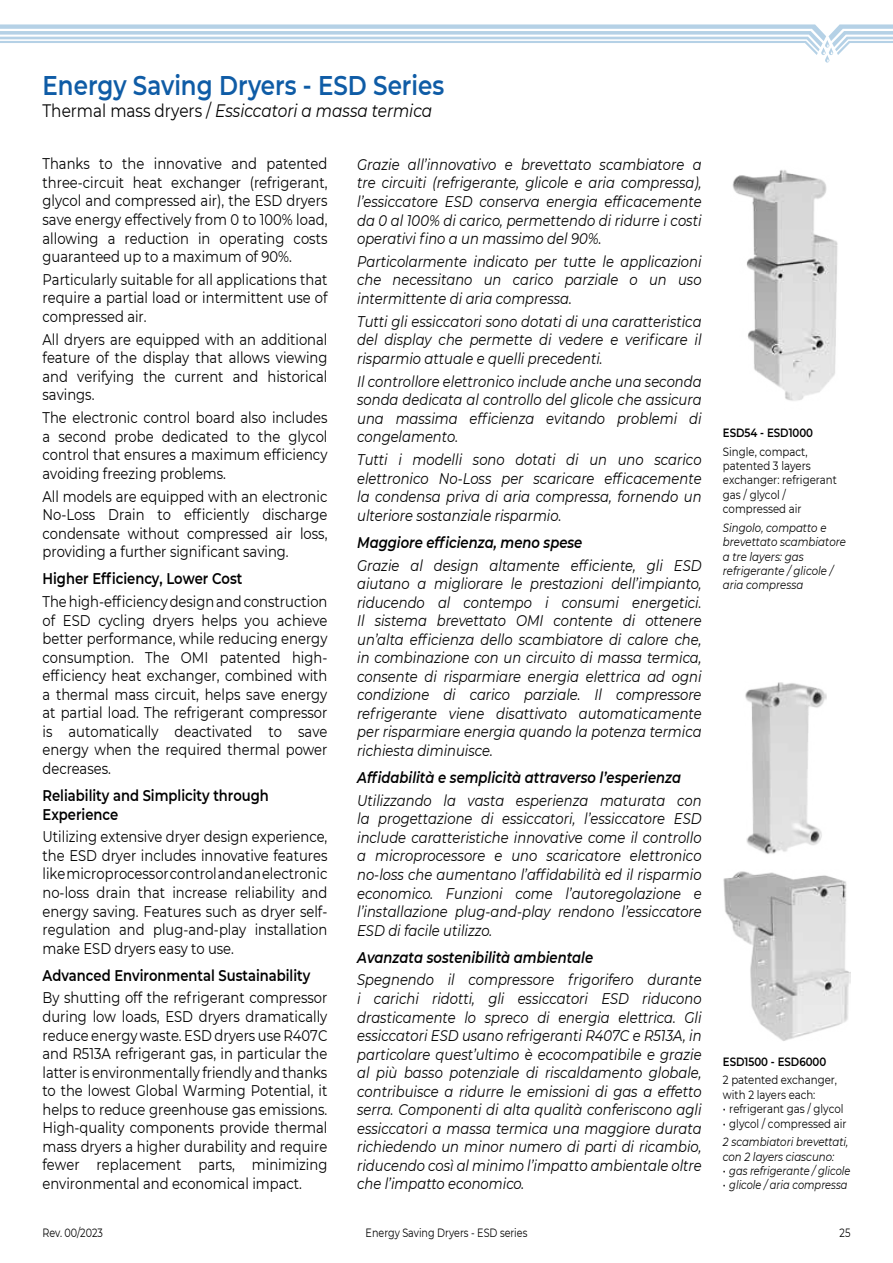
<style>
.page{position:relative;width:893px;height:1263px;background:#fff}
.page>*{position:absolute;margin:0;border:0;box-sizing:border-box;transform-origin:0 0}
.t1{font:600 27px "Montserrat";color:#0f5ca6;scale:.85 1}
.t2{font:italic 18px "Montserrat";color:#000;scale:.85 1}
.t3{font:italic 15.45px/18.6px "Montserrat";color:#000;text-align:justify;scale:.85 1}
.t4{font:15.45px/18.6px "Montserrat";color:#000;text-align:justify;scale:.85 1}
.t5{font:italic 600 15.45px "Montserrat";color:#000;scale:.85 1}
.t6{font:600 15.45px/18.6px "Montserrat";color:#000;scale:.85 1}
.t7{font:12px/14.4px "Montserrat";color:#000;scale:.85 1}
.t8{font:italic 12px/14.4px "Montserrat";color:#000;scale:.85 1}
.t9{font:italic 12px "Montserrat";color:#000;scale:.82 1}
.t10{font:12px "Montserrat";color:#000;scale:.8 1}
.t11{font:600 12px "Montserrat";color:#000;scale:.85 1}
.s1{font-style:normal}
</style>
<div class="page">
<svg style="left:0;top:24px;width:893px;height:39px"></svg>
<img style="left:745px;top:682px;width:82px;height:172px">
<img style="left:732px;top:170px;width:106px;height:231px">
<img style="left:723px;top:871px;width:127px;height:170px">
<h1 class="t1" style="left:43px;top:67px;width:474px">Energy Saving Dryers - ESD Series</h1>
<p class="t2" style="left:43px;top:98px;width:460px"><span class="s1">Thermal mass dryers /</span> Essiccatori a massa termica</p>
<p class="t4" style="left:43px;top:154px;width:337px">Thanks to the innovative and patented three-circuit heat exchanger (refrigerant, glycol and compressed air), the ESD dryers save energy effectively from 0 to 100% load, allowing a reduction in operating costs guaranteed up to a maximum of 90%.</p>
<p class="t4" style="left:43px;top:269px;width:337px">Particularly suitable for all applications that require a partial load or intermittent use of compressed air.</p>
<p class="t4" style="left:43px;top:329px;width:337px">All dryers are equipped with an additional feature of the display that allows viewing and verifying the current and historical savings.</p>
<p class="t4" style="left:43px;top:408px;width:337px">The electronic control board also includes a second probe dedicated to the glycol control that ensures a maximum efficiency avoiding freezing problems.</p>
<p class="t4" style="left:43px;top:486px;width:337px">All models are equipped with an electronic No-Loss Drain to efficiently discharge condensate without compressed air loss, providing a further significant saving.</p>
<p class="t6" style="left:43px;top:569px;width:237px">Higher Efficiency, Lower Cost</p>
<p class="t4" style="left:43px;top:592px;width:337px">Thehigh-efficiencydesignandconstruction of ESD cycling dryers helps you achieve better performance, while reducing energy consumption. The OMI patented high&shy;efficiency heat exchanger, combined with a thermal mass circuit, helps save energy at partial load. The refrigerant compressor is automatically deactivated to save energy when the required thermal power decreases.</p>
<p class="t6" style="left:43px;top:785px;width:268px">Reliability and Simplicity through<br>Experience</p>
<p class="t4" style="left:43px;top:827px;width:337px">Utilizing extensive dryer design experience, the ESD dryer includes innovative features likemicroprocessorcontrolandanelectronic no-loss drain that increase reliability and energy saving. Features such as dryer self&shy;regulation and plug-and-play installation make ESD dryers easy to use.</p>
<p class="t6" style="left:43px;top:965px;width:317px">Advanced Environmental Sustainability</p>
<p class="t4" style="left:42px;top:988px;width:337px">By shutting off the refrigerant compressor during low loads, ESD dryers dramatically reduce energy waste. ESD dryers use R407C and R513A refrigerant gas, in particular the latter is environmentally friendly and thanks to the lowest Global Warming Potential, it helps to reduce greenhouse gas emissions.<br>High-quality components provide thermal mass dryers a higher durability and require fewer replacement parts, minimizing environmental and economical impact.</p>
<p class="t3" style="left:357px;top:155px;width:407px">Grazie all’innovativo e brevettato scambiatore a tre circuiti (refrigerante, glicole e aria compressa), l’essiccatore ESD conserva energia efficacemente da 0 al 100% di carico, permettendo di ridurre i costi operativi fino a un massimo del 90%.</p>
<p class="t3" style="left:357px;top:252px;width:407px">Particolarmente indicato per tutte le applicazioni che necessitano un carico parziale o un uso intermittente di aria compressa.</p>
<p class="t3" style="left:357px;top:311px;width:407px">Tutti gli essiccatori sono dotati di una caratteristica del display che permette di vedere e verificare il risparmio attuale e quelli precedenti.</p>
<p class="t3" style="left:357px;top:371px;width:407px">Il controllore elettronico include anche una seconda sonda dedicata al controllo del glicole che assicura una massima efficienza evitando problemi di congelamento.</p>
<p class="t3" style="left:357px;top:450px;width:407px">Tutti i modelli sono dotati di un uno scarico elettronico No-Loss per scaricare efficacemente la condensa priva di aria compressa, fornendo un ulteriore sostanziale risparmio.</p>
<p class="t5" style="left:357px;top:531px;width:266px">Maggiore efficienza, meno spese</p>
<p class="t3" style="left:357px;top:555px;width:407px">Grazie al design altamente efficiente, gli ESD aiutano a migliorare le prestazioni dell’impianto, riducendo al contempo i consumi energetici.<br>Il sistema brevettato OMI contente di ottenere un’alta efficienza dello scambiatore di calore che, in combinazione con un circuito di massa termica, consente di risparmiare energia elettrica ad ogni condizione di carico parziale. Il compressore refrigerante viene disattivato automaticamente per risparmiare energia quando la potenza termica richiesta diminuisce.</p>
<p class="t5" style="left:357px;top:766px;width:383px">Affidabilità e semplicità attraverso l’esperienza</p>
<p class="t3" style="left:357px;top:790px;width:407px">Utilizzando la vasta esperienza maturata con la progettazione di essiccatori, l’essiccatore ESD include caratteristiche innovative come il controllo a microprocessore e uno scaricatore elettronico no-loss che aumentano l’affidabilità ed il risparmio economico. Funzioni come l’autoregolazione e l’installazione plug-and-play rendono l’essiccatore ESD di facile utilizzo.</p>
<p class="t5" style="left:357px;top:946px;width:279px">Avanzata sostenibilità ambientale</p>
<p class="t3" style="left:357px;top:970px;width:407px">Spegnendo il compressore frigorifero durante i carichi ridotti, gli essiccatori ESD riducono drasticamente lo spreco di energia elettrica. Gli essiccatori ESD usano refrigeranti R407C e R513A, in particolare quest’ultimo è ecocompatibile e grazie al più basso potenziale di riscaldamento globale, contribuisce a ridurre le emissioni di gas a effetto serra. Componenti di alta qualità conferiscono agli essiccatori a massa termica una maggiore durata richiedendo un minor numero di parti di ricambio, riducendo così al minimo l’impatto ambientale oltre che l’impatto economico.</p>
<p class="t11" style="left:723px;top:424px;width:108px">ESD54 - ESD1000</p>
<p class="t7" style="left:723px;top:444px;width:136px">Single, compact, patented 3 layers exchanger: refrigerant gas / glycol / compressed air</p>
<p class="t8" style="left:723px;top:520px;width:146px">Singolo, compatto e brevettato scambiatore a tre layers: gas refrigerante / glicole / aria compressa</p>
<p class="t11" style="left:723px;top:1053px;width:123px">ESD1500 - ESD6000</p>
<p class="t7" style="left:723px;top:1072px;width:136px">2 patented exchanger, with 2 layers each:</p>
<p class="t7" style="left:723px;top:1101px;width:144px">• refrigerant gas / glycol</p>
<p class="t7" style="left:723px;top:1116px;width:147px">• glycol / compressed air</p>
<p class="t8" style="left:723px;top:1134px;width:149px">2 scambiatori brevettati, con 2 layers ciascuno:</p>
<p class="t9" style="left:723px;top:1162px;width:157px">• gas refrigerante / glicole</p>
<p class="t9" style="left:723px;top:1177px;width:153px">• glicole / aria compressa</p>
<p class="t10" style="left:43px;top:1225px;width:77px">Rev. 00/2023</p>
<p class="t10" style="left:366px;top:1225px;width:204px">Energy Saving Dryers - ESD series</p>
<p class="t10" style="left:840px;top:1225px;width:15px">25</p>
</div>
